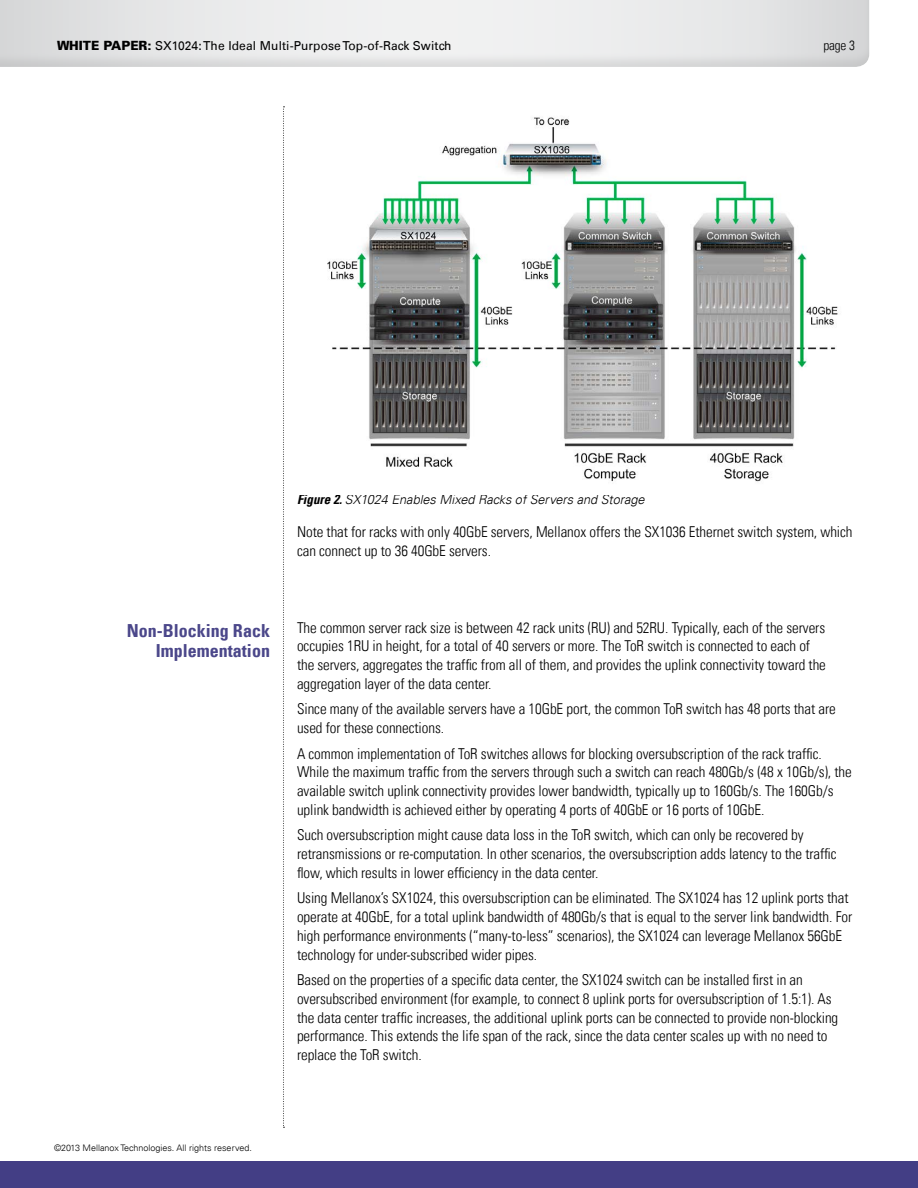
<style>
.page{position:relative;width:918px;height:1188px;background:#fff}
.page>*{position:absolute;margin:0;border:0;box-sizing:border-box;transform-origin:0 0}
.t1{font:700 condensed 18px/19.5px "Univers LT";color:#4b478a;text-align:right}
.t2{font:300 condensed 15px/18.8px "Univers LT";letter-spacing:-.005em;color:#000}
.t3{font:300 condensed 13.5px "Univers LT";color:#000}
.t4{font:italic 300 13.2px "Univers LT";color:#000}
.t5{font:12.3px "Univers LT";letter-spacing:.01em;color:#000}
.t6{font:300 9px "Univers LT";color:#000}
.s1{font-weight:900;font-size:12.75px}
.s2{font-weight:700;font-stretch:condensed;font-size:13.5px}
</style>
<div class="page">
<div style="left:0;top:0;width:881px;height:68px;background:#000;opacity:.25"></div>
<svg style="left:283px;top:106px;width:2px;height:1022px"></svg>
<div style="left:0;top:1161px;width:918px;height:27px;background:#433e85"></div>
<img style="left:327px;top:117px;width:511px;height:365px">
<p class="t5" style="left:57px;top:38px;width:396px"><span class="s1">WHITE PAPER:</span> SX1024: The Ideal Multi-Purpose Top-of-Rack Switch</p>
<p class="t3" style="left:823px;top:37px;width:33px">page 3</p>
<p class="t4" style="left:297px;top:492px;width:349px"><span class="s2">Figure 2.</span> SX1024 Enables Mixed Racks of Servers and Storage</p>
<p class="t1" style="left:127px;top:621px;width:145px">Non-Blocking Rack<br>Implementation</p>
<p class="t2" style="left:297px;top:523px;width:557px">Note that for racks with only 40GbE servers, Mellanox offers the SX1036 Ethernet switch system, which can connect up to 36 40GbE servers.</p>
<p class="t2" style="left:297px;top:618px;width:530px">The common server rack size is between 42 rack units (RU) and 52RU. Typically, each of the servers occupies 1RU in height, for a total of 40 servers or more. The ToR switch is connected to each of the servers, aggregates the traffic from all of them, and provides the uplink connectivity toward the aggregation layer of the data center.</p>
<p class="t2" style="left:297px;top:700px;width:540px">Since many of the available servers have a 10GbE port, the common ToR switch has 48 ports that are used for these connections.</p>
<p class="t2" style="left:297px;top:744px;width:556px">A common implementation of ToR switches allows for blocking oversubscription of the rack traffic.<br>While the maximum traffic from the servers through such a switch can reach 480Gb/s (48 x 10Gb/s), the available switch uplink connectivity provides lower bandwidth, typically up to 160Gb/s. The 160Gb/s uplink bandwidth is achieved either by operating 4 ports of 40GbE or 16 ports of 10GbE.</p>
<p class="t2" style="left:297px;top:826px;width:541px">Such oversubscription might cause data loss in the ToR switch, which can only be recovered by retransmissions or re-computation. In other scenarios, the oversubscription adds latency to the traffic flow, which results in lower efficiency in the data center.</p>
<p class="t2" style="left:297px;top:889px;width:557px">Using Mellanox’s SX1024, this oversubscription can be eliminated. The SX1024 has 12 uplink ports that operate at 40GbE, for a total uplink bandwidth of 480Gb/s that is equal to the server link bandwidth. For high performance environments (“many-to-less” scenarios), the SX1024 can leverage Mellanox 56GbE technology for under-subscribed wider pipes.</p>
<p class="t2" style="left:297px;top:970px;width:543px">Based on the properties of a specific data center, the SX1024 switch can be installed first in an oversubscribed environment (for example, to connect 8 uplink ports for oversubscription of 1.5:1). As the data center traffic increases, the additional uplink ports can be connected to provide non-blocking performance. This extends the life span of the rack, since the data center scales up with no need to replace the ToR switch.</p>
<p class="t6" style="left:54px;top:1143px;width:199px">©2013 Mellanox Technologies. All rights reserved.</p>
</div>
